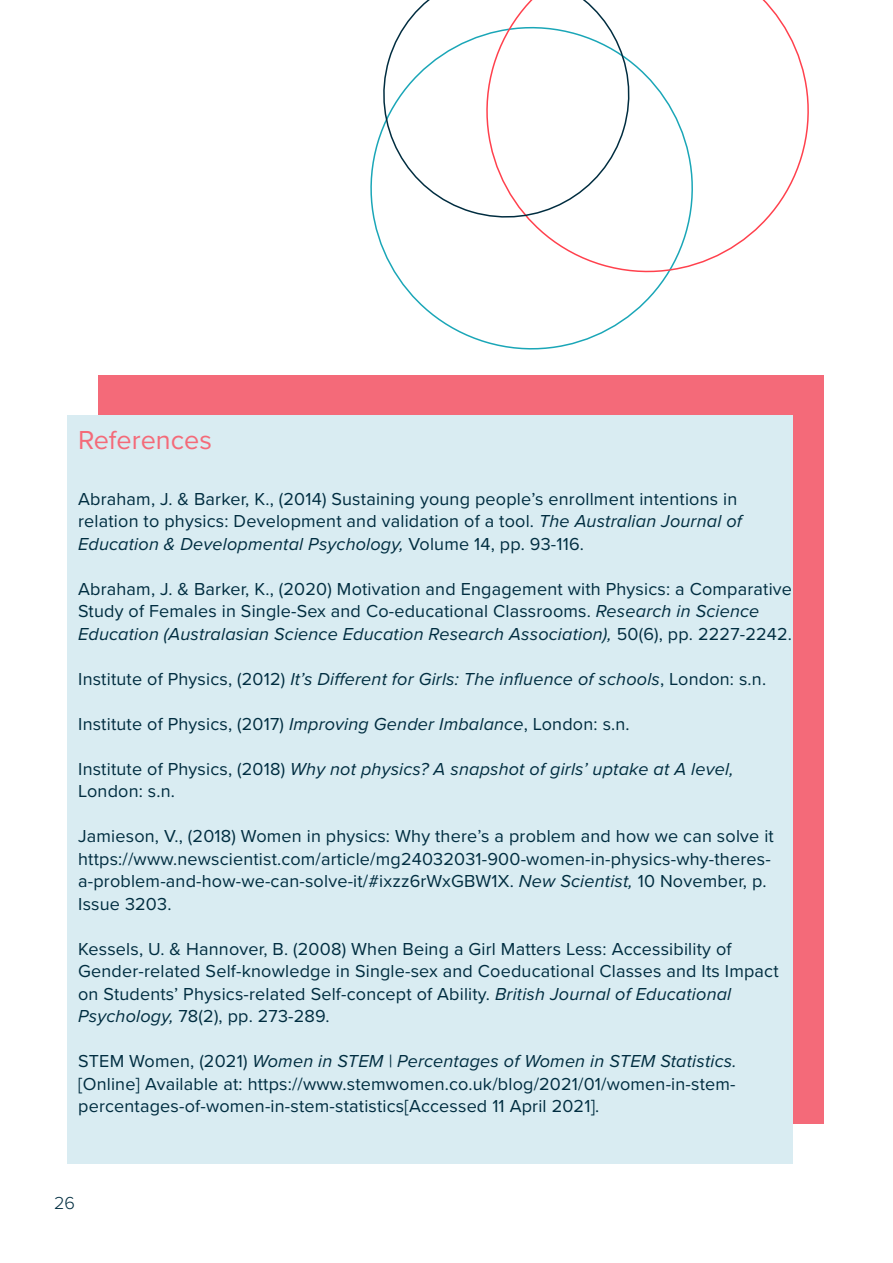
<style>
.page{position:relative;width:893px;height:1263px;background:#fff}
.page>*{position:absolute;margin:0;border:0;box-sizing:border-box;transform-origin:0 0}
.t1{font:27px "Proxima Nova";color:#f46a79}
.t2{font:18px/22.5px "Proxima Nova";letter-spacing:.01em;color:#002d40}
.t3{font:italic 18px/22.5px "Proxima Nova";letter-spacing:.01em;color:#002d40}
.t4{font:300 18px "Proxima Nova";color:#002d40}
.s1{font-style:italic}
.s2{font-style:normal}
</style>
<div class="page">
<div style="left:99px;top:375px;width:725px;height:748px;background:#f46a79"></div>
<div style="left:68px;top:415px;width:725px;height:749px;background:#d9ecf2"></div>
<svg style="left:376px;top:233px;width:279px;height:117px"></svg>
<svg style="left:468px;top:0;width:341px;height:292px"></svg>
<svg style="left:370px;top:0;width:275px;height:233px"></svg>
<h1 class="t1" style="left:78px;top:420px;width:135px">References</h1>
<p class="t2" style="left:78px;top:486px;width:665px">Abraham, J. &amp; Barker, K., (2014) Sustaining young people’s enrollment intentions in relation to physics: Development and validation of a tool. <span class="s1">The Australian Journal of<br>Education &amp; Developmental Psychology,</span> Volume 14, pp. 93-116.</p>
<p class="t2" style="left:78px;top:576px;width:715px">Abraham, J. &amp; Barker, K., (2020) Motivation and Engagement with Physics: a Comparative<br>Study of Females in Single-Sex and Co-educational Classrooms. <span class="s1">Research in Science<br>Education (Australasian Science Education Research Association),</span> 50(6), pp. 2227-2242.</p>
<p class="t3" style="left:78px;top:666px;width:689px"><span class="s2">Institute of Physics, (2012)</span> It’s Different for Girls: The influence of schools<span class="s2">, London: s.n.</span></p>
<p class="t2" style="left:78px;top:711px;width:553px">Institute of Physics, (2017) <span class="s1">Improving Gender Imbalance</span>, London: s.n.</p>
<p class="t3" style="left:78px;top:756px;width:657px"><span class="s2">Institute of Physics, (2018)</span> Why not physics? A snapshot of girls’ uptake at A level,<br><span class="s2">London: s.n.</span></p>
<p class="t2" style="left:78px;top:824px;width:697px">Jamieson, V., (2018) Women in physics: Why there’s a problem and how we can solve it https://www.newscientist.com/article/mg24032031-900-women-in-physics-why-theres&shy;a-problem-and-how-we-can-solve-it/#ixzz6rWxGBW1X. <span class="s1">New Scientist,</span> 10 November, p.<br>Issue 3203.</p>
<p class="t2" style="left:78px;top:936px;width:702px">Kessels, U. &amp; Hannover, B. (2008) When Being a Girl Matters Less: Accessibility of Gender-related Self-knowledge in Single-sex and Coeducational Classes and Its Impact on Students’ Physics-related Self-concept of Ability. <span class="s1">British Journal of Educational Psychology,</span> 78(2), pp. 273-289.</p>
<p class="t2" style="left:78px;top:1049px;width:660px;text-align:justify">STEM Women, (2021) <span class="s1">Women in STEM | Percentages of Women in STEM Statistics. </span>[Online] Available at: https://www.stemwomen.co.uk/blog/2021/01/women-in-stem&shy;percentages-of-women-in-stem-statistics[Accessed 11 April 2021].</p>
<p class="t4" style="left:54px;top:1189px;width:22px">26</p>
</div>
